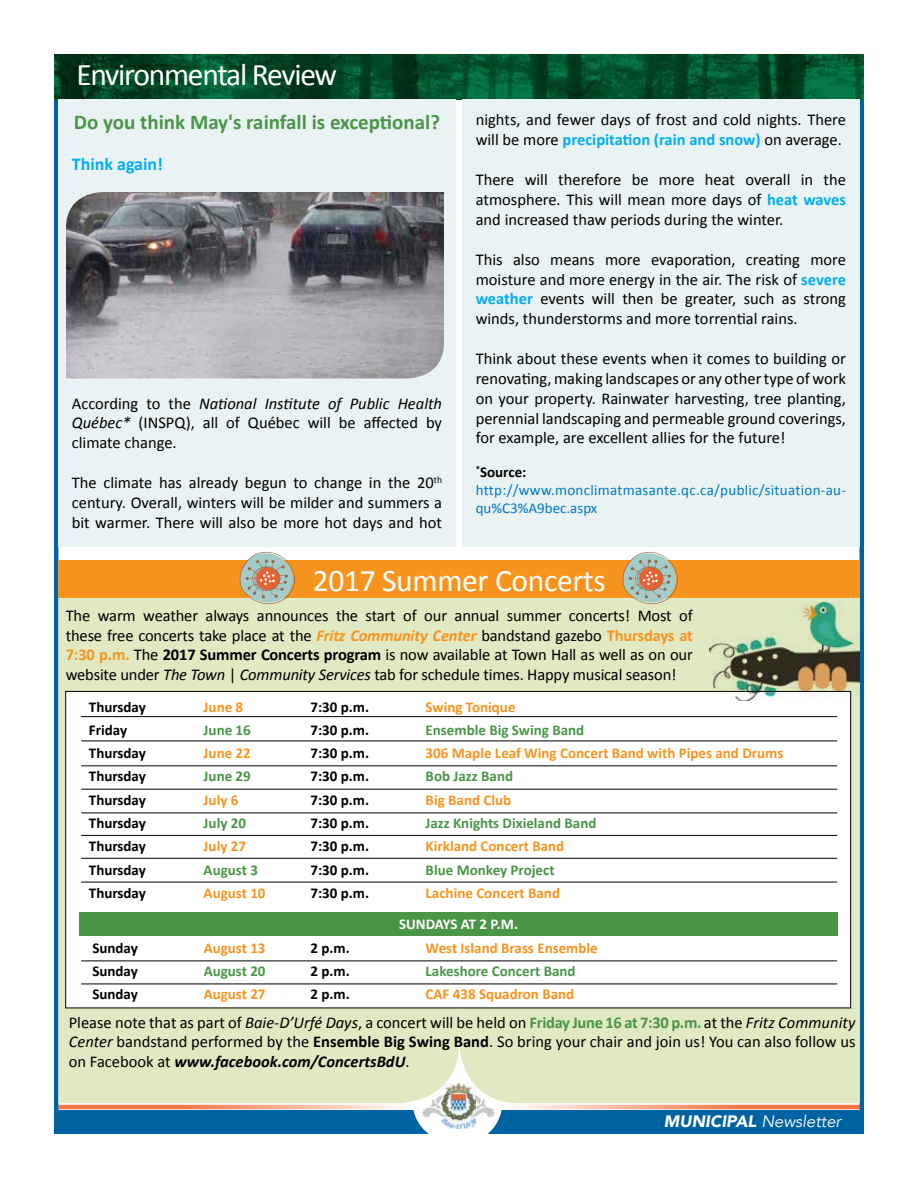
<style>
.page{position:relative;width:918px;height:1188px;background:#fff}
.page>*{position:absolute;margin:0;border:0;box-sizing:border-box;transform-origin:0 0}
.t1{font:31.5px "Calibri";letter-spacing:-.04em;color:#fff}
.t2{font:31.5px "Calibri";letter-spacing:-.01em;color:#fff}
.t3{font:700 21px "Calibri";color:#4a9547}
.t4{font:700 18px "Calibri";color:#00aeef}
.t5{font:16.5px/19.8px "Calibri";color:#000;text-align:justify}
.t6{font:italic 16.5px "Avenir";color:#fff}
.t7{font:700 15px "Calibri";color:#f7941e}
.t8{font:700 15px "Calibri";color:#000}
.t9{font:700 15px "Calibri";color:#4a9547}
.t10{font:15px/18px "Calibri";letter-spacing:.02em;color:#0079c1}
.t11{font:700 15px "Calibri";letter-spacing:-.015em;color:#fff}
.s1{font-style:italic}
.s2{font-weight:700;color:#00aeef}
.s3{font-weight:700;color:#000}
.s4{font-weight:700;font-style:italic;color:#f7941e}
.s5{font-weight:700;color:#f7941e}
.s6{font-weight:700}
.s7{font-weight:700;color:#4a9547}
.s8{font-weight:700;font-style:italic}
.s9{font-weight:900}
</style>
<div class="page">
<svg style="left:515px;top:1105px;width:344px;height:4px"></svg>
<svg style="left:58px;top:1105px;width:346px;height:4px"></svg>
<div style="left:54px;top:1111px;width:810px;height:23px;background:#0063a1"></div>
<hr style="left:860px;top:88px;width:4px;height:1026px;background:#0063a1">
<hr style="left:54px;top:88px;width:4px;height:1024px;background:#0063a1">
<div style="left:412px;top:1053px;width:91px;height:91px;background:#fff;border-radius:44px"></div>
<img style="left:441px;top:1103px;width:34px;height:25px">
<img style="left:54px;top:54px;width:810px;height:45px">
<svg style="left:469px;top:1103px;width:27px;height:15px"></svg>
<svg style="left:421px;top:1103px;width:27px;height:15px"></svg>
<div style="left:58px;top:99px;width:398px;height:448px;background:#eaf3f3"></div>
<div style="left:58px;top:597px;width:401px;height:506px;background:#e1e9c2"></div>
<div style="left:459px;top:597px;width:401px;height:506px;background:#e1e9c2"></div>
<div style="left:58px;top:560px;width:802px;height:37px;background:#f7941e"></div>
<div style="left:66px;top:691px;width:785px;height:317px;background:#fff"></div>
<svg style="left:80px;top:716px;width:758px;height:269px"></svg>
<div style="left:80px;top:912px;width:758px;height:23px;background:#4a9547"></div>
<hr style="left:81px;top:716px;width:756px;height:1px;background:#000">
<hr style="left:81px;top:741px;width:756px;height:1px;background:#000">
<hr style="left:81px;top:766px;width:756px;height:1px;background:#000">
<hr style="left:81px;top:789px;width:756px;height:1px;background:#000">
<hr style="left:81px;top:813px;width:756px;height:1px;background:#000">
<hr style="left:81px;top:835px;width:756px;height:1px;background:#000">
<hr style="left:81px;top:858px;width:756px;height:1px;background:#000">
<hr style="left:81px;top:882px;width:756px;height:1px;background:#000">
<hr style="left:81px;top:961px;width:756px;height:1px;background:#000">
<hr style="left:81px;top:984px;width:756px;height:1px;background:#000">
<img style="left:710px;top:602px;width:149px;height:99px">
<svg style="left:234px;top:551px;width:61px;height:55px"></svg>
<svg style="left:617px;top:551px;width:61px;height:55px"></svg>
<div style="left:462px;top:99px;width:398px;height:448px;background:#eaf3f3"></div>
<img style="left:66px;top:192px;width:378px;height:186px">
<h1 class="t1" style="left:76px;top:55px;width:262px">Environmental Review</h1>
<p class="t3" style="left:74px;top:108px;width:368px">Do you think May's rainfall is exceptional?</p>
<p class="t4" style="left:72px;top:153px;width:93px">Think again!</p>
<p class="t5" style="left:72px;top:393px;width:372px">According to the <span class="s1">National Institute of Public Health Québec*</span> (INSPQ), all of Québec will be affected by climate change.</p>
<p class="t5" style="left:72px;top:473px;width:372px">The climate has already begun to change in the 20<sup>th </sup>century. Overall, winters will be milder and summers a bit warmer. There will also be more hot days and hot</p>
<p class="t5" style="left:476px;top:110px;width:372px">nights, and fewer days of frost and cold nights. There will be more <span class="s2">precipitation (rain and snow)</span> on average.</p>
<p class="t5" style="left:476px;top:170px;width:372px">There will therefore be more heat overall in the atmosphere. This will mean more days of <span class="s2">heat waves </span>and increased thaw periods during the winter.</p>
<p class="t5" style="left:476px;top:249px;width:372px">This also means more evaporation, creating more moisture and more energy in the air. The risk of <span class="s2">severe weather</span> events will then be greater, such as strong winds, thunderstorms and more torrential rains.</p>
<p class="t5" style="left:476px;top:349px;width:372px">Think about these events when it comes to building or renovating, making landscapes or any other type of work on your property. Rainwater harvesting, tree planting, perennial landscaping and permeable ground coverings, for example, are excellent allies for the future!</p>
<p class="t10" style="left:476px;top:463px;width:372px"><sup>*</sup><span class="s3">Source: </span>http://www.monclimatmasante.qc.ca/public/situation-au&shy;qu%C3%A9bec.aspx</p>
<h1 class="t2" style="left:313px;top:560px;width:294px">2017 Summer Concerts</h1>
<p class="t5" style="left:66px;top:606px;width:629px">The warm weather always announces the start of our annual summer concerts! Most of these free concerts take place at the <span class="s4">Fritz Community Center</span> bandstand gazebo <span class="s5">Thursdays at 7:30 p.m.</span> The <span class="s6">2017 Summer Concerts program</span> is now available at Town Hall as well as on our website under <span class="s1">The Town</span> | <span class="s1">Community Services</span> tab for schedule times. Happy musical season!</p>
<p class="t8" style="left:89px;top:697px;width:58px">Thursday</p>
<p class="t7" style="left:204px;top:697px;width:41px">June 8</p>
<p class="t8" style="left:311px;top:697px;width:60px">7:30 p.m.</p>
<p class="t7" style="left:426px;top:697px;width:91px">Swing Tonique</p>
<p class="t8" style="left:89px;top:720px;width:40px">Friday</p>
<p class="t9" style="left:204px;top:720px;width:49px">June 16</p>
<p class="t8" style="left:311px;top:720px;width:60px">7:30 p.m.</p>
<p class="t9" style="left:426px;top:720px;width:160px">Ensemble Big Swing Band</p>
<p class="t8" style="left:89px;top:744px;width:58px">Thursday</p>
<p class="t7" style="left:204px;top:744px;width:49px">June 22</p>
<p class="t8" style="left:311px;top:744px;width:60px">7:30 p.m.</p>
<p class="t7" style="left:426px;top:744px;width:359px">306 Maple Leaf Wing Concert Band with Pipes and Drums</p>
<p class="t8" style="left:89px;top:767px;width:58px">Thursday</p>
<p class="t9" style="left:204px;top:767px;width:49px">June 29</p>
<p class="t8" style="left:311px;top:767px;width:60px">7:30 p.m.</p>
<p class="t9" style="left:426px;top:767px;width:89px">Bob Jazz Band</p>
<p class="t8" style="left:89px;top:790px;width:58px">Thursday</p>
<p class="t7" style="left:204px;top:790px;width:36px">July 6</p>
<p class="t8" style="left:311px;top:790px;width:60px">7:30 p.m.</p>
<p class="t7" style="left:426px;top:790px;width:87px">Big Band Club</p>
<p class="t8" style="left:89px;top:813px;width:58px">Thursday</p>
<p class="t9" style="left:204px;top:813px;width:44px">July 20</p>
<p class="t8" style="left:311px;top:813px;width:60px">7:30 p.m.</p>
<p class="t9" style="left:426px;top:813px;width:172px">Jazz Knights Dixieland Band</p>
<p class="t8" style="left:89px;top:837px;width:58px">Thursday</p>
<p class="t7" style="left:204px;top:837px;width:44px">July 27</p>
<p class="t8" style="left:311px;top:837px;width:60px">7:30 p.m.</p>
<p class="t7" style="left:426px;top:837px;width:140px">Kirkland Concert Band</p>
<p class="t8" style="left:89px;top:860px;width:58px">Thursday</p>
<p class="t9" style="left:204px;top:860px;width:56px">August 3</p>
<p class="t8" style="left:311px;top:860px;width:60px">7:30 p.m.</p>
<p class="t9" style="left:426px;top:860px;width:131px">Blue Monkey Project</p>
<p class="t8" style="left:89px;top:883px;width:58px">Thursday</p>
<p class="t7" style="left:204px;top:883px;width:63px">August 10</p>
<p class="t8" style="left:311px;top:883px;width:60px">7:30 p.m.</p>
<p class="t7" style="left:426px;top:883px;width:136px">Lachine Concert Band</p>
<p class="t11" style="left:399px;top:915px;width:120px">SUNDAYS AT 2 P.M.</p>
<p class="t8" style="left:92px;top:938px;width:47px">Sunday</p>
<p class="t7" style="left:204px;top:938px;width:63px">August 13</p>
<p class="t8" style="left:311px;top:938px;width:41px">2 p.m.</p>
<p class="t7" style="left:426px;top:938px;width:174px">West Island Brass Ensemble</p>
<p class="t8" style="left:92px;top:961px;width:47px">Sunday</p>
<p class="t9" style="left:204px;top:961px;width:63px">August 20</p>
<p class="t8" style="left:311px;top:961px;width:41px">2 p.m.</p>
<p class="t9" style="left:426px;top:961px;width:152px">Lakeshore Concert Band</p>
<p class="t8" style="left:92px;top:985px;width:47px">Sunday</p>
<p class="t7" style="left:204px;top:985px;width:63px">August 27</p>
<p class="t8" style="left:311px;top:985px;width:41px">2 p.m.</p>
<p class="t7" style="left:426px;top:985px;width:150px">CAF 438 Squadron Band</p>
<p class="t5" style="left:69px;top:1013px;width:788px">Please note that as part of <span class="s1">Baie-D’Urfé Days</span>, a concert will be held on <span class="s7">Friday June 16 at 7:30 p.m.</span> at the <span class="s1">Fritz Community Center</span> bandstand performed by the <span class="s6">Ensemble Big Swing Band</span>. So bring your chair and join us! You can also follow us on Facebook at <span class="s8">www.facebook.com/ConcertsBdU</span>.</p>
<p class="t6" style="left:664px;top:1112px;width:179px"><span class="s9">MUNICIPAL</span> Newsletter</p>
</div>
